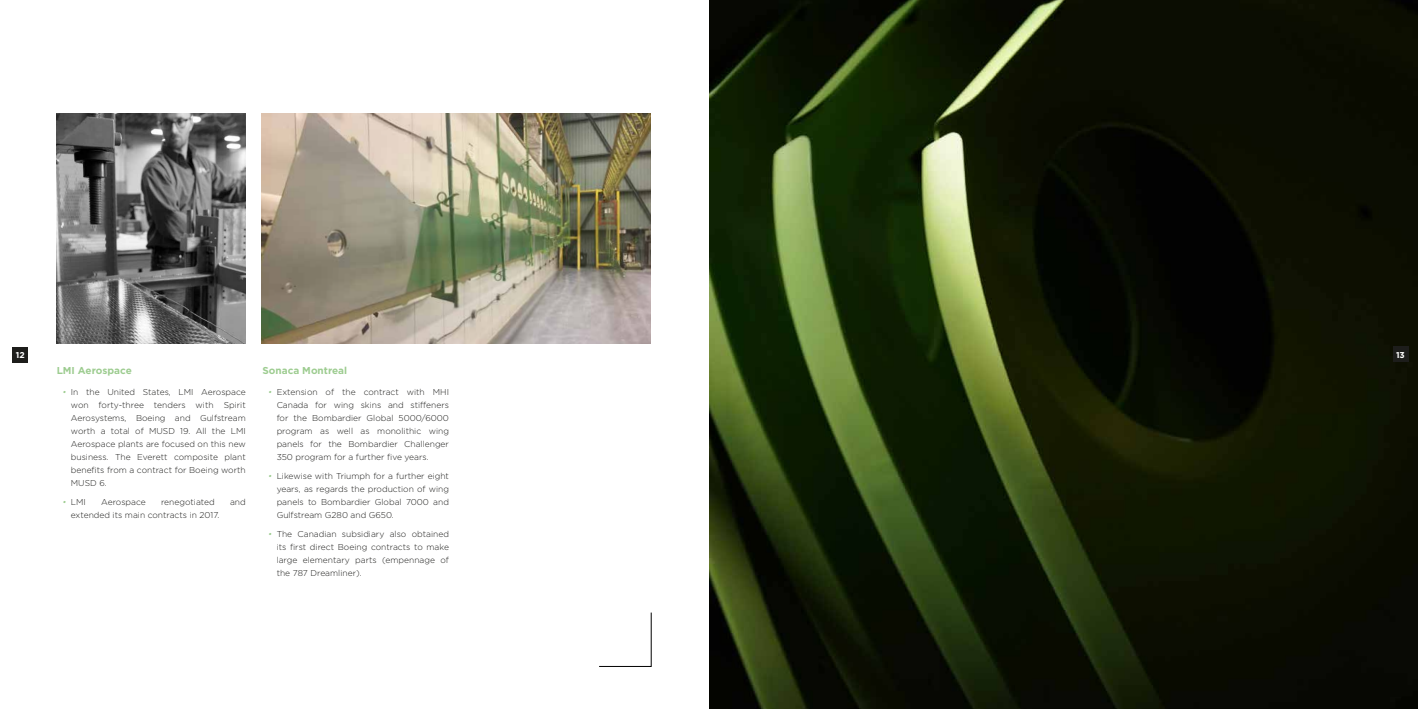
<style>
.page{position:relative;width:1418px;height:709px;background:#fff}
.page>*{position:absolute;margin:0;border:0;box-sizing:border-box;transform-origin:0 0}
.t1{font:700 10px "Gotham";color:#9dcc90}
.t2{font:300 8.5px/13px "Gotham";color:#1d1d1b;text-align:justify}
.t3{font:700 8.5px "Gotham";color:#fff}
.s1{font-style:italic;color:#9dcc90}
</style>
<div class="page">
<img style="left:57px;top:113px;width:189px;height:230px">
<img style="left:262px;top:113px;width:388px;height:230px">
<img style="left:709px;top:0;width:708px;height:709px">
<svg style="left:599px;top:612px;width:53px;height:55px"></svg>
<div style="left:13px;top:347px;width:15px;height:15px;background:#1d1d1b"></div>
<div style="left:1392px;top:347px;width:15px;height:15px;background:#1d1d1b"></div>
<p class="t3" style="left:16px;top:350px;width:10px">12</p>
<p class="t3" style="left:1395px;top:350px;width:10px">13</p>
<p class="t1" style="left:57px;top:364px;width:77px">LMI Aerospace</p>
<p class="t2" style="left:71px;top:385px;width:176px;text-indent:-8px"><span class="s1">•</span> In the United States, LMI Aerospace won forty-three tenders with Spirit Aerosystems, Boeing and Gulfstream worth a total of MUSD 19. All the LMI Aerospace plants are focused on this new business. The Everett composite plant benefits from a contract for Boeing worth MUSD 6.</p>
<p class="t2" style="left:62px;top:495px;width:25px"><span class="s1">•</span> LMI</p>
<p class="t2" style="left:101px;top:495px;width:46px">Aerospace</p>
<p class="t2" style="left:161px;top:495px;width:55px">renegotiated</p>
<p class="t2" style="left:230px;top:495px;width:17px">and</p>
<p class="t2" style="left:71px;top:508px;width:150px">extended its main contracts in 2017.</p>
<p class="t1" style="left:262px;top:364px;width:86px">Sonaca Montreal</p>
<p class="t2" style="left:277px;top:385px;width:174px;text-indent:-8px"><span class="s1">•</span> Extension of the contract with MHI Canada for wing skins and stiffeners for the Bombardier Global 5000/6000 program as well as monolithic wing panels for the Bombardier Challenger 350 program for a further five years.</p>
<p class="t2" style="left:277px;top:469px;width:174px;text-indent:-8px"><span class="s1">•</span> Likewise with Triumph for a further eight years, as regards the production of wing panels to Bombardier Global 7000 and Gulfstream G280 and G650.</p>
<p class="t2" style="left:277px;top:527px;width:174px;text-indent:-8px"><span class="s1">•</span> The Canadian subsidiary also obtained its first direct Boeing contracts to make large elementary parts (empennage of the 787 Dreamliner).</p>
</div>
